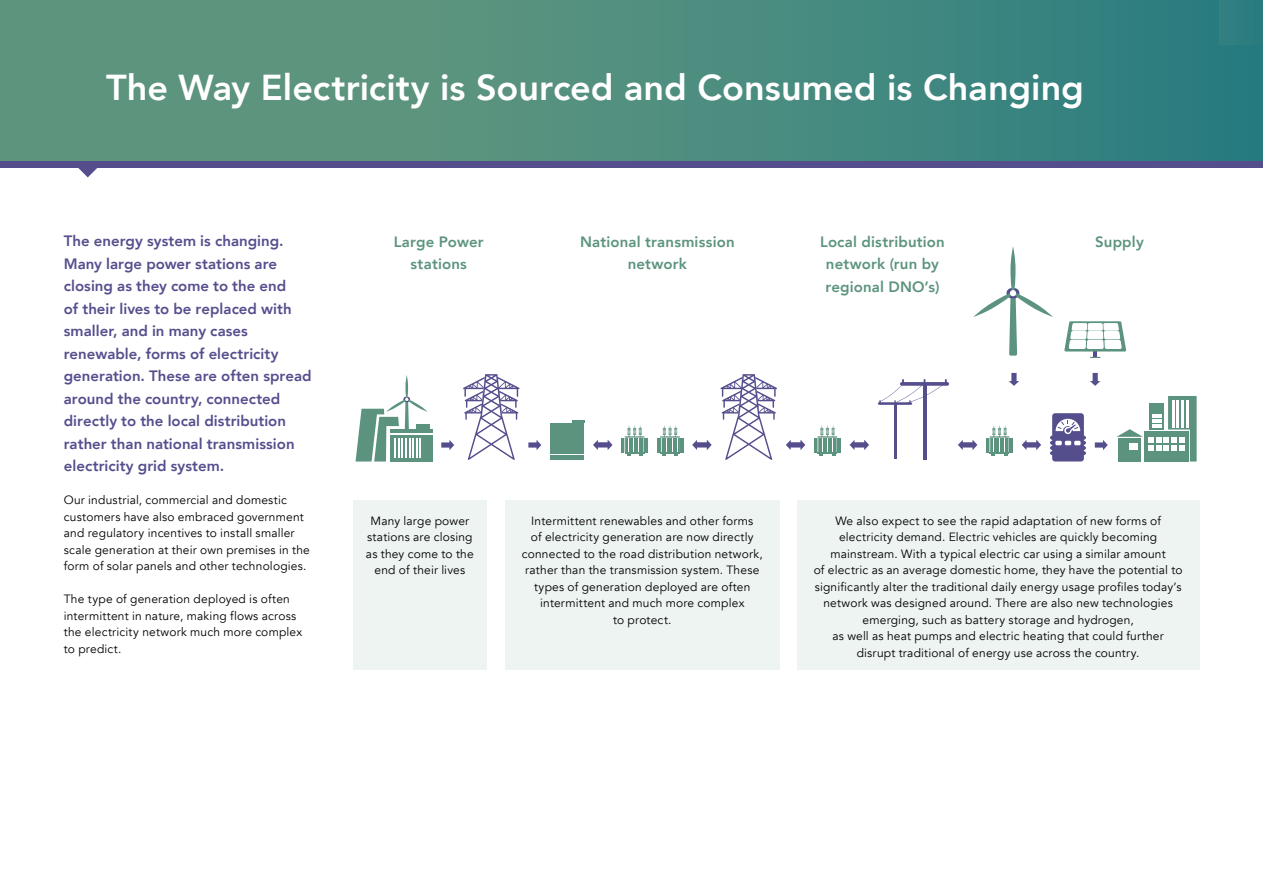
<style>
.page{position:relative;width:1263px;height:893px;background:#fff}
.page>*{position:absolute;margin:0;border:0;box-sizing:border-box;transform-origin:0 0}
.t1{font:800 36px "Avenir";color:#fff}
.t2{font:800 15px/22.5px "Avenir";color:#544e8d}
.t3{font:800 15px/22.5px "Avenir";letter-spacing:.01em;color:#5c947d;text-align:center}
.t4{font:12px/16.5px "Avenir";letter-spacing:.015em;color:#000;text-align:center}
</style>
<div class="page">
<div style="left:0;top:114px;width:1263px;height:53px;background:#544e8d"></div>
<svg style="left:77px;top:167px;width:21px;height:10px"></svg>
<div style="left:0;top:0;width:1263px;height:161px;background:linear-gradient(to right,#689a7e,#2f7f80)"></div>
<svg style="left:720px;top:374px;width:57px;height:86px"></svg>
<svg style="left:463px;top:374px;width:56px;height:86px"></svg>
<hr style="left:923px;top:384px;width:3px;height:76px;background:#544e8d">
<hr style="left:878px;top:402px;width:34px;height:3px;background:#544e8d">
<hr style="left:894px;top:404px;width:2px;height:55px;background:#544e8d">
<svg style="left:878px;top:379px;width:69px;height:25px"></svg>
<svg style="left:1022px;top:440px;width:19px;height:10px"></svg>
<svg style="left:958px;top:440px;width:19px;height:10px"></svg>
<svg style="left:849px;top:440px;width:20px;height:10px"></svg>
<svg style="left:786px;top:440px;width:19px;height:10px"></svg>
<svg style="left:692px;top:440px;width:20px;height:10px"></svg>
<svg style="left:593px;top:440px;width:19px;height:10px"></svg>
<svg style="left:1006px;top:288px;width:13px;height:10px"></svg>
<svg style="left:1010px;top:246px;width:5px;height:47px"></svg>
<svg style="left:973px;top:290px;width:80px;height:66px"></svg>
<svg style="left:1064px;top:321px;width:62px;height:37px"></svg>
<svg style="left:1095px;top:440px;width:13px;height:10px"></svg>
<svg style="left:1090px;top:373px;width:10px;height:13px"></svg>
<svg style="left:1009px;top:373px;width:10px;height:13px"></svg>
<svg style="left:528px;top:440px;width:13px;height:10px"></svg>
<svg style="left:441px;top:440px;width:13px;height:10px"></svg>
<hr style="left:986px;top:438px;width:3px;height:14px;background:#5c937e">
<hr style="left:1010px;top:438px;width:3px;height:14px;background:#5c937e">
<svg style="left:989px;top:425px;width:20px;height:31px"></svg>
<hr style="left:814px;top:438px;width:3px;height:14px;background:#5c937e">
<hr style="left:838px;top:438px;width:3px;height:14px;background:#5c937e">
<svg style="left:817px;top:425px;width:20px;height:31px"></svg>
<hr style="left:657px;top:438px;width:3px;height:14px;background:#5c937e">
<hr style="left:680px;top:438px;width:3px;height:14px;background:#5c937e">
<svg style="left:660px;top:425px;width:20px;height:31px"></svg>
<hr style="left:621px;top:438px;width:3px;height:14px;background:#5c937e">
<hr style="left:645px;top:438px;width:3px;height:14px;background:#5c937e">
<svg style="left:625px;top:425px;width:19px;height:31px"></svg>
<svg style="left:1117px;top:396px;width:79px;height:65px"></svg>
<svg style="left:1050px;top:413px;width:36px;height:48px"></svg>
<hr style="left:390px;top:429px;width:42px;height:4px;background:#5c937e">
<div style="left:390px;top:435px;width:42px;height:26px;background:#5c937e"></div>
<hr style="left:405px;top:375px;width:3px;height:24px;background:#5c937e;border-radius:50%">
<svg style="left:355px;top:397px;width:73px;height:64px"></svg>
<div style="left:416px;top:424px;width:13px;height:6px;background:#5c937e"></div>
<svg style="left:572px;top:420px;width:12px;height:3px"></svg>
<hr style="left:550px;top:455px;width:34px;height:4px;background:#5c937e">
<div style="left:550px;top:424px;width:34px;height:6px;background:#5c937e"></div>
<div style="left:550px;top:431px;width:34px;height:23px;background:#5c937e"></div>
<div style="left:353px;top:500px;width:134px;height:169px;background:#eef4f1"></div>
<div style="left:505px;top:500px;width:275px;height:169px;background:#eef4f1"></div>
<div style="left:797px;top:500px;width:402px;height:169px;background:#eef4f1"></div>
<div style="left:1219px;top:0;width:44px;height:45px;background:#2d7e80"></div>
<h1 class="t1" style="left:106px;top:59px;width:979px">The Way Electricity is Sourced and Consumed is Changing</h1>
<p class="t2" style="left:64px;top:230px;width:249px">The energy system is changing.<br>Many large power stations are closing as they come to the end<br>of their lives to be replaced with smaller, and in many cases renewable, forms of electricity generation. These are often spread around the country, connected directly to the local distribution rather than national transmission electricity grid system.</p>
<p class="t4" style="left:64px;top:492px;width:248px;text-align:left">Our industrial, commercial and domestic customers have also embraced government and regulatory incentives to install smaller scale generation at their own premises in the form of solar panels and other technologies.</p>
<p class="t4" style="left:64px;top:591px;width:240px;text-align:left">The type of generation deployed is often intermittent in nature, making flows across the electricity network much more complex to predict.</p>
<p class="t3" style="left:394px;top:230px;width:91px">Large Power stations</p>
<p class="t3" style="left:580px;top:230px;width:156px">National transmission network</p>
<p class="t3" style="left:820px;top:230px;width:126px">Local distribution network (run by regional DNO’s)</p>
<p class="t3" style="left:1095px;top:230px;width:50px">Supply</p>
<p class="t4" style="left:366px;top:512px;width:109px">Many large power stations are closing as they come to the end of their lives</p>
<p class="t4" style="left:522px;top:512px;width:242px">Intermittent renewables and other forms<br>of electricity generation are now directly connected to the road distribution network, rather than the transmission system. These types of generation deployed are often intermittent and much more complex<br>to protect.</p>
<p class="t4" style="left:814px;top:512px;width:370px">We also expect to see the rapid adaptation of new forms of electricity demand. Electric vehicles are quickly becoming mainstream. With a typical electric car using a similar amount<br>of electric as an average domestic home, they have the potential to significantly alter the traditional daily energy usage profiles today’s network was designed around. There are also new technologies emerging, such as battery storage and hydrogen,<br>as well as heat pumps and electric heating that could further disrupt traditional of energy use across the country.</p>
</div>
